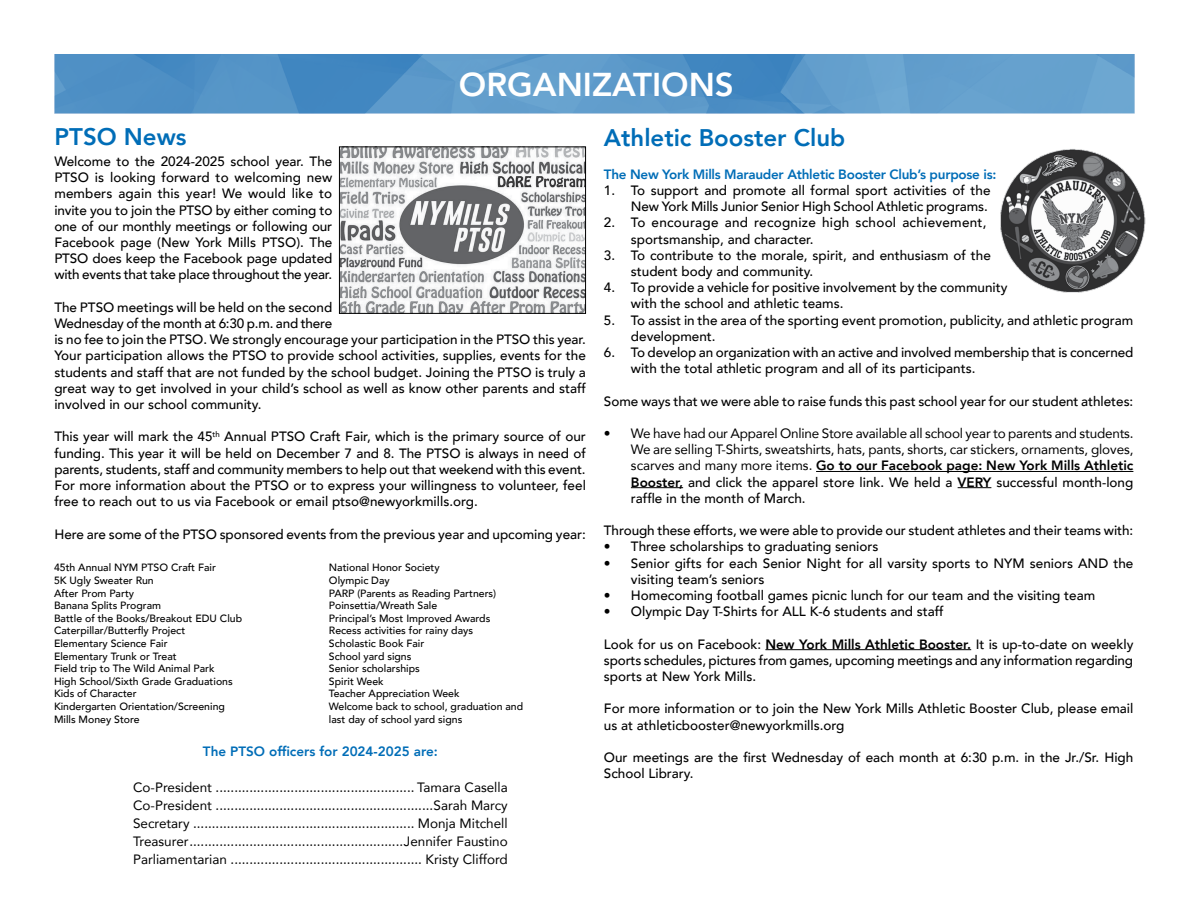
<style>
.page{position:relative;width:1188px;height:918px;background:#fff}
.page>*{position:absolute;margin:0;border:0;box-sizing:border-box;transform-origin:0 0}
.t1{font:800 33px "Avenir";color:#fff}
.t2{font:800 24px "Avenir";color:#006db7}
.t3{font:500 13.5px/16.2px "Avenir";color:#000}
.t4{font:13.5px/18px "Avenir";letter-spacing:-.005em;color:#000;text-align:justify}
.t5{font:500 13.5px/16.2px "Avenir";letter-spacing:.02em;color:#000}
.t6{font:800 13.5px "Avenir";letter-spacing:-.02em;color:#006db7}
.t7{font:800 13.5px "Avenir";color:#006db7}
.t8{font:500 10.5px/12.6px "Avenir";color:#000}
.s1{font-weight:800}
.s2{font-weight:500}
</style>
<div class="page">
<img style="left:54px;top:54px;width:1080px;height:59px">
<img style="left:1000px;top:149px;width:146px;height:144px">
<img style="left:341px;top:149px;width:243px;height:163px">
<div style="left:339px;top:147px;width:247px;height:167px;border:1px solid #000"></div>
<hr style="left:816px;top:471px;width:317px;height:1px;background:#000">
<hr style="left:631px;top:487px;width:52px;height:1px;background:#000">
<hr style="left:958px;top:487px;width:33px;height:1px;background:#000">
<hr style="left:765px;top:649px;width:206px;height:1px;background:#000">
<h1 class="t1" style="left:459px;top:59px;width:276px">ORGANIZATIONS</h1>
<h2 class="t2" style="left:55px;top:118px;width:133px">PTSO News</h2>
<p class="t3" style="left:54px;top:152px;width:280px;text-align:justify">Welcome to the 2024-2025 school year. The PTSO is looking forward to welcoming new members again this year! We would like to invite you to join the PTSO by either coming to one of our monthly meetings or following our Facebook page (New York Mills PTSO). The PTSO does keep the Facebook page updated with events that take place throughout the year.</p>
<p class="t3" style="left:54px;top:298px;width:533px">The PTSO meetings will be held on the second<br>Wednesday of the month at 6:30 p.m. and there<br>is no fee to join the PTSO. We strongly encourage your participation in the PTSO this year.<br>Your participation allows the PTSO to provide school activities, supplies, events for the students and staff that are not funded by the school budget. Joining the PTSO is truly a great way to get involved in your child’s school as well as know other parents and staff involved in our school community.</p>
<p class="t3" style="left:54px;top:428px;width:533px;text-align:justify">This year will mark the 45<sup>th</sup> Annual PTSO Craft Fair, which is the primary source of our funding. This year it will be held on December 7 and 8. The PTSO is always in need of parents, students, staff and community members to help out that weekend with this event.<br>For more information about the PTSO or to express your willingness to volunteer, feel free to reach out to us via Facebook or email ptso@newyorkmills.org.</p>
<p class="t3" style="left:54px;top:525px;width:533px">Here are some of the PTSO sponsored events from the previous year and upcoming year:</p>
<p class="t8" style="left:54px;top:561px;width:190px">45th Annual NYM PTSO Craft Fair<br>5K Ugly Sweater Run<br>After Prom Party<br>Banana Splits Program<br>Battle of the Books/Breakout EDU Club<br>Caterpillar/Butterfly Project<br>Elementary Science Fair<br>Elementary Trunk or Treat<br>Field trip to The Wild Animal Park<br>High School/Sixth Grade Graduations<br>Kids of Character<br>Kindergarten Orientation/Screening<br>Mills Money Store</p>
<p class="t8" style="left:329px;top:561px;width:196px">National Honor Society<br>Olympic Day<br>PARP (Parents as Reading Partners)<br>Poinsettia/Wreath Sale<br>Principal’s Most Improved Awards<br>Recess activities for rainy days<br>Scholastic Book Fair<br>School yard signs<br>Senior scholarships<br>Spirit Week<br>Teacher Appreciation Week<br>Welcome back to school, graduation and last day of school yard signs</p>
<p class="t7" style="left:203px;top:741px;width:236px">The PTSO officers for 2024-2025 are:</p>
<p class="t4" style="left:133px;top:778px;width:376px">Co-President ..................................................... Tamara Casella Co-President ..........................................................Sarah Marcy Secretary ........................................................... Monja Mitchell Treasurer.........................................................Jennifer Faustino Parliamentarian ................................................... Kristy Clifford</p>
<h2 class="t2" style="left:604px;top:119px;width:243px">Athletic Booster Club</h2>
<p class="t6" style="left:604px;top:164px;width:394px">The New York Mills Marauder Athletic Booster Club’s purpose is:</p>
<p class="t3" style="left:604px;top:182px;width:388px;text-align:right">1. To support and promote all formal sport activities of the<br>New York Mills Junior Senior High School Athletic programs.</p>
<p class="t5" style="left:631px;top:214px;width:357px;text-indent:-27px">2. To encourage and recognize high school achievement, sportsmanship, and character.</p>
<p class="t3" style="left:631px;top:246px;width:362px;text-indent:-27px">3. To contribute to the morale, spirit, and enthusiasm of the student body and community.</p>
<p class="t3" style="left:631px;top:279px;width:378px;text-indent:-27px">4. To provide a vehicle for positive involvement by the community with the school and athletic teams.</p>
<p class="t3" style="left:631px;top:311px;width:504px;text-indent:-27px">5. To assist in the area of the sporting event promotion, publicity, and athletic program development.</p>
<p class="t3" style="left:631px;top:344px;width:504px;text-indent:-27px">6. To develop an organization with an active and involved membership that is concerned with the total athletic program and all of its participants.</p>
<p class="t3" style="left:604px;top:392px;width:531px">Some ways that we were able to raise funds this past school year for our student athletes:</p>
<p class="t4" style="left:631px;top:425px;width:504px;line-height:16.2px;text-indent:-27px">• We have had our Apparel Online Store available all school year to parents and students.<br>We are selling T-Shirts, sweatshirts, hats, pants, shorts, car stickers, ornaments, gloves, scarves and many more items. <span class="s1">Go to our Facebook page: New York Mills Athletic Booster,</span> <span class="s2">and click the apparel store link. We held a</span> <span class="s1">VERY</span> <span class="s2">successful month-long raffle in the month of March.</span></p>
<p class="t3" style="left:604px;top:522px;width:531px">Through these efforts, we were able to provide our student athletes and their teams with:</p>
<p class="t3" style="left:604px;top:538px;width:276px">• Three scholarships to graduating seniors</p>
<p class="t3" style="left:631px;top:554px;width:504px;text-indent:-27px">• Senior gifts for each Senior Night for all varsity sports to NYM seniors AND the visiting team’s seniors</p>
<p class="t3" style="left:604px;top:587px;width:493px">• Homecoming football games picnic lunch for our team and the visiting team</p>
<p class="t3" style="left:604px;top:603px;width:341px">• Olympic Day T-Shirts for ALL K-6 students and staff</p>
<p class="t3" style="left:604px;top:635px;width:531px;text-align:justify">Look for us on Facebook: <span class="s1">New York Mills Athletic Booster.</span> It is up-to-date on weekly sports schedules, pictures from games, upcoming meetings and any information regarding sports at New York Mills.</p>
<p class="t3" style="left:604px;top:700px;width:531px">For more information or to join the New York Mills Athletic Booster Club, please email us at athleticbooster@newyorkmills.org</p>
<p class="t3" style="left:604px;top:749px;width:531px">Our meetings are the first Wednesday of each month at 6:30 p.m. in the Jr./Sr. High<br>School Library.</p>
</div>
